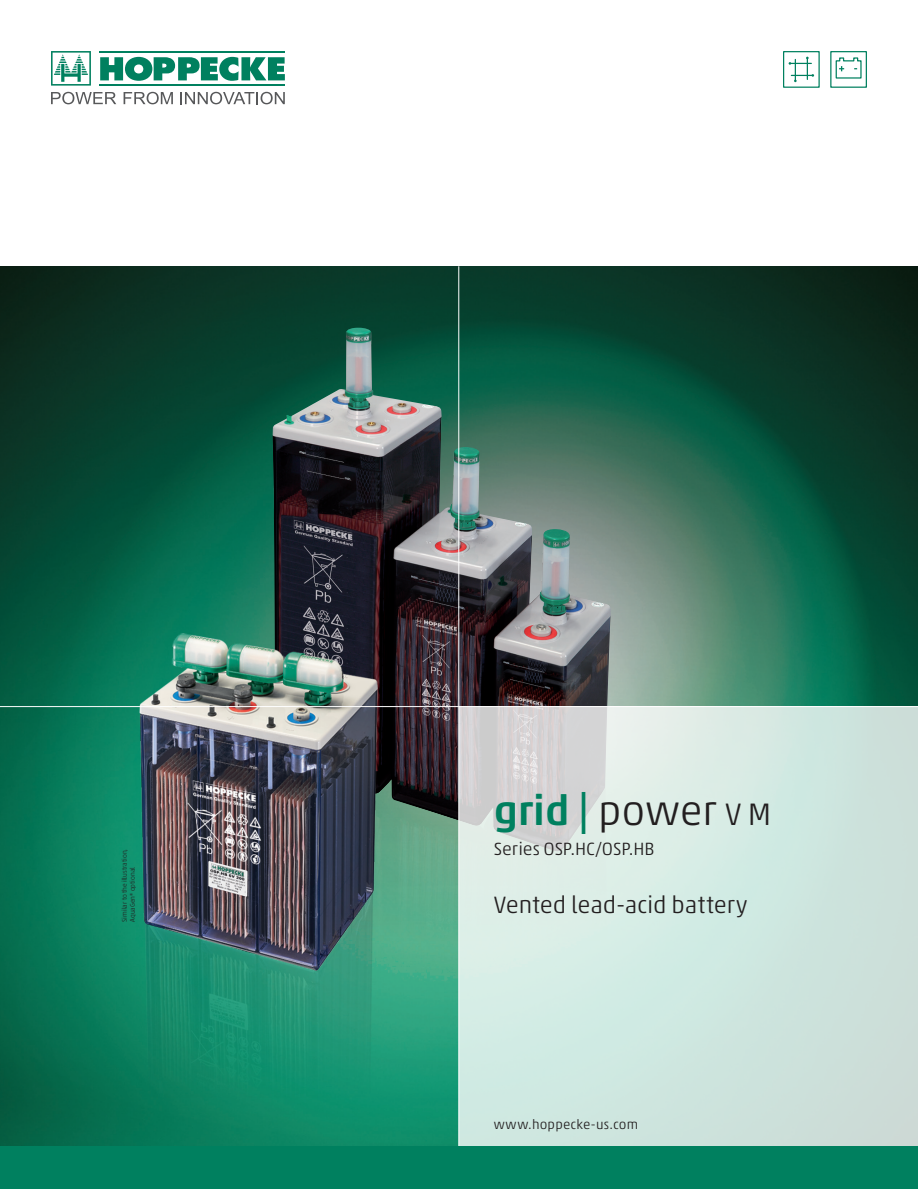
<style>
.page{position:relative;width:918px;height:1189px;background:#fff}
.page>*{position:absolute;margin:0;border:0;box-sizing:border-box;transform-origin:0 0}
.t1{font:500 42px "Akko Pro";color:#00805f}
.t2{font:300 24px "Akko Pro";letter-spacing:-.005em;color:#231f20}
.t3{font:300 18px "Akko Pro";color:#231f20}
.t4{font:300 13.5px "Akko Pro";letter-spacing:.015em;color:#231f20}
.t5{font:300 6.75px/8.1px "Akko Pro";color:#231f20}
.s1{font-weight:300;color:#231f20}
.s2{font-weight:300;font-size:31.5px;color:#231f20}
</style>
<div class="page">
<img style="left:0;top:266px;width:918px;height:880px">
<svg style="left:100px;top:57px;width:185px;height:24px"></svg>
<hr style="left:100px;top:51px;width:185px;height:1px;background:#00805f">
<hr style="left:100px;top:84px;width:185px;height:2px;background:#00805f">
<svg style="left:51px;top:92px;width:65px;height:12px"></svg>
<svg style="left:124px;top:92px;width:49px;height:12px"></svg>
<svg style="left:180px;top:92px;width:105px;height:12px"></svg>
<svg style="left:51px;top:51px;width:40px;height:35px"></svg>
<img style="left:386px;top:851px;width:72px;height:91px">
<img style="left:272px;top:328px;width:339px;height:523px">
<img style="left:126px;top:988px;width:259px;height:110px">
<img style="left:125px;top:608px;width:261px;height:380px">
<svg style="left:459px;top:707px;width:459px;height:439px;background:#d2e5df"></svg>
<hr style="left:458px;top:266px;width:1px;height:880px;background:#fff">
<hr style="left:0;top:706px;width:918px;height:1px;background:#fff">
<div style="left:783px;top:51px;width:37px;height:37px;border:1px solid #00805f"></div>
<svg style="left:789px;top:57px;width:25px;height:25px"></svg>
<div style="left:830px;top:51px;width:37px;height:37px;border:1px solid #00805f"></div>
<svg style="left:835px;top:57px;width:27px;height:22px"></svg>
<div style="left:0;top:1146px;width:918px;height:42px;background:#00805f"></div>
<p class="t5" style="left:120px;top:921px;width:74px;rotate:-90deg">Similar to the illustration,<br>AquaGen® optional</p>
<p class="t1" style="left:494px;top:785px;width:279px">grid | <span class="s1">power</span> <span class="s2">V M</span></p>
<p class="t3" style="left:494px;top:838px;width:162px">Series OSP.HC/OSP.HB</p>
<p class="t2" style="left:494px;top:890px;width:255px">Vented lead-acid battery</p>
<p class="t4" style="left:494px;top:1116px;width:146px">www.hoppecke-us.com</p>
</div>
